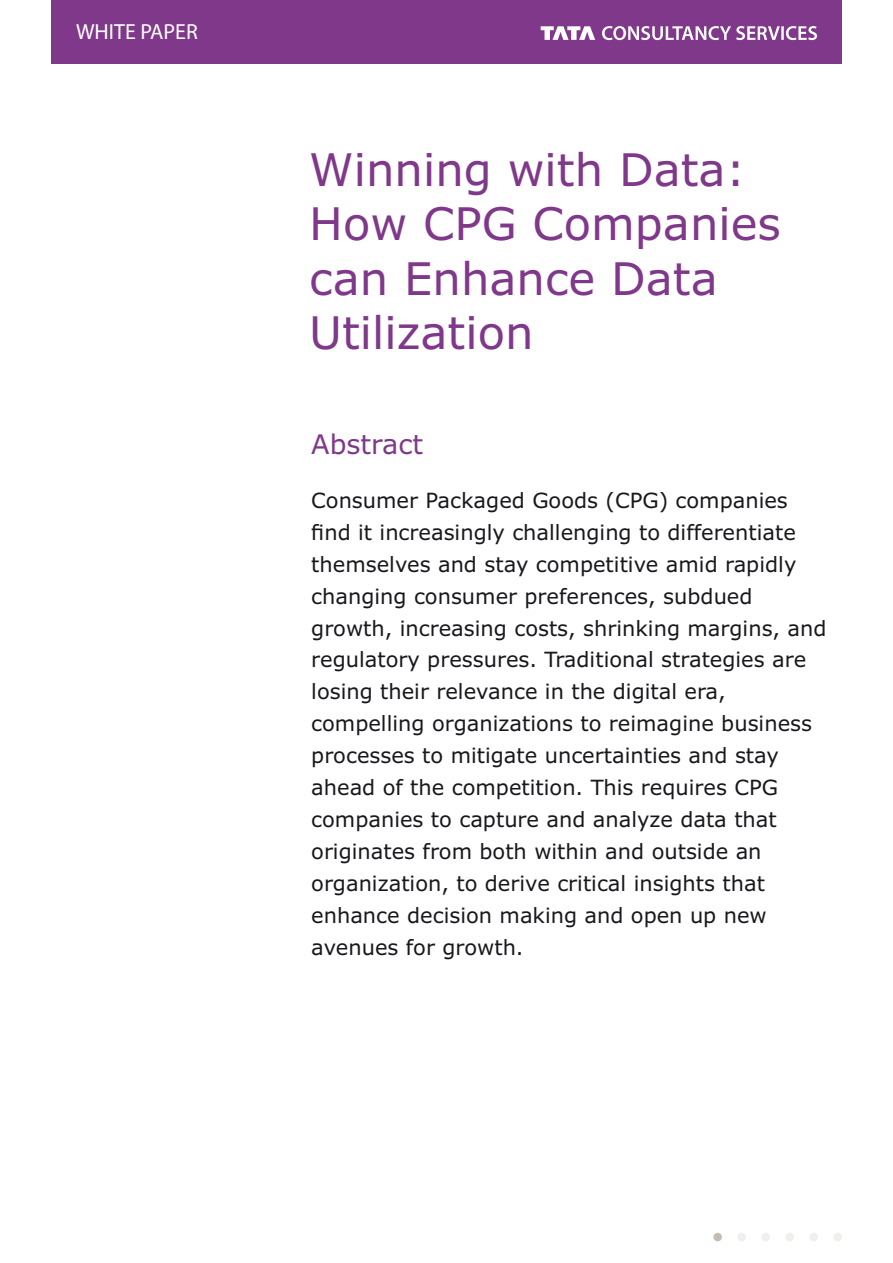
<style>
.page{position:relative;width:893px;height:1263px;background:#fff}
.page>*{position:absolute;margin:0;border:0;box-sizing:border-box;transform-origin:0 0}
.t1{font:45px/54.3px "Verdana";color:#80388a}
.t2{font:27px "Verdana";color:#80388a}
.t3{font:21.9px "Myriad Pro";color:#fff}
.t4{font:21px/32px "Verdana";color:#1a171c}
</style>
<div class="page">
<div style="left:833px;top:1233px;width:9px;height:8px;background:#f1efec;border-radius:50%"></div>
<div style="left:809px;top:1233px;width:9px;height:8px;background:#f1efec;border-radius:50%"></div>
<div style="left:785px;top:1233px;width:9px;height:8px;background:#f1efec;border-radius:50%"></div>
<div style="left:761px;top:1233px;width:9px;height:8px;background:#f1efec;border-radius:50%"></div>
<div style="left:737px;top:1233px;width:9px;height:8px;background:#f1efec;border-radius:50%"></div>
<div style="left:713px;top:1233px;width:9px;height:8px;background:#c4bdb3;border-radius:50%"></div>
<div style="left:51px;top:0;width:791px;height:64px;background:#80388a"></div>
<svg style="left:541px;top:26px;width:54px;height:14px"></svg>
<svg style="left:602px;top:26px;width:215px;height:14px"></svg>
<p class="t3" style="left:76px;top:23px;width:123px">WHITE PAPER</p>
<h1 class="t1" style="left:309px;top:146px;width:473px">Winning with Data:<br>How CPG Companies can Enhance Data<br>Utilization</h1>
<p class="t2" style="left:311px;top:434px;width:113px">Abstract</p>
<p class="t4" style="left:311px;top:486px;width:517px">Consumer Packaged Goods (CPG) companies find it increasingly challenging to differentiate themselves and stay competitive amid rapidly changing consumer preferences, subdued growth, increasing costs, shrinking margins, and regulatory pressures. Traditional strategies are losing their relevance in the digital era, compelling organizations to reimagine business processes to mitigate uncertainties and stay ahead of the competition. This requires CPG companies to capture and analyze data that originates from both within and outside an organization, to derive critical insights that enhance decision making and open up new avenues for growth.</p>
</div>
